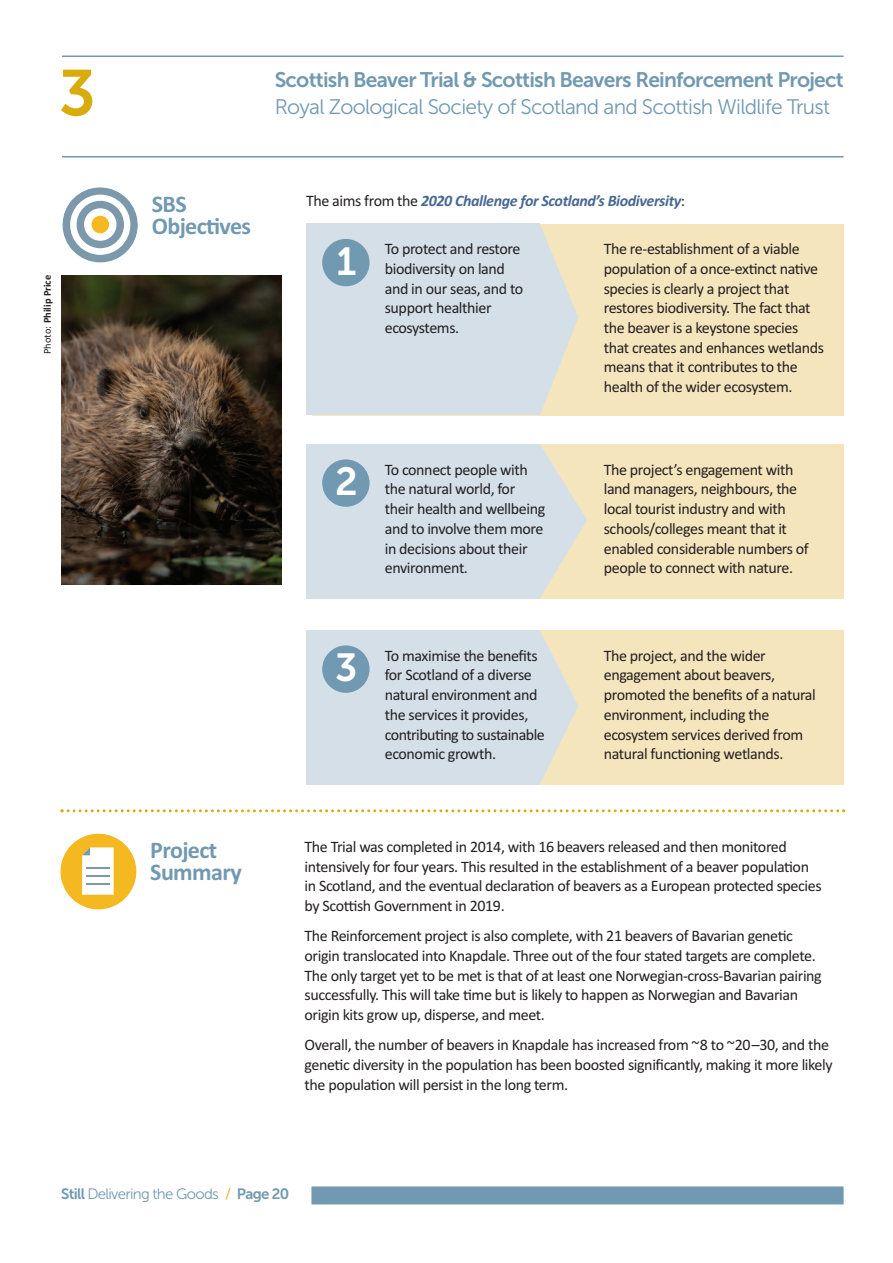
<style>
.page{position:relative;width:893px;height:1263px;background:#fff}
.page>*{position:absolute;margin:0;border:0;box-sizing:border-box;transform-origin:0 0}
.t1{font:64.5px "Museo Sans 700";color:#d9ac0c}
.t2{font:39px "Museo Sans 700";color:#fff}
.t3{font:700 24px/22px "Calibri";letter-spacing:-.025em;color:#7199b1}
.t4{font:21px "Museo Sans 300";letter-spacing:-.035em;color:#7199b1}
.t5{font:21px "Museo Sans 700";letter-spacing:-.035em;color:#7199b1}
.t6{font:16.05px/19.6px "Calibri";letter-spacing:-.025em;color:#231f20}
.t7{font:italic 700 16.05px "Calibri";letter-spacing:-.025em;color:#486893}
.t8{font:15px "Museo Sans 300";letter-spacing:-.045em;color:#7199b1}
.t9{font:700 10.5px "Calibri";color:#231f20}
.s1{font-weight:400}
.s2{font-weight:400;font-style:normal;color:#231f20}
.s3{font-family:"Museo Sans 700"}
.s4{color:#d9ac0c}
</style>
<div class="page">
<hr style="left:62px;top:55px;width:782px;height:2px;background:#7199b1">
<hr style="left:62px;top:156px;width:782px;height:1px;background:#7199b1">
<svg style="left:61px;top:809px;width:784px;height:3px"></svg>
<div style="left:311px;top:1186px;width:533px;height:18px;background:#7199b1"></div>
<svg style="left:61px;top:834px;width:75px;height:75px"></svg>
<div style="left:313px;top:224px;width:531px;height:191px;background:#f5e5bd"></div>
<div style="left:306px;top:224px;width:234px;height:191px;background:#d5dfe8"></div>
<svg style="left:77px;top:201px;width:47px;height:47px"></svg>
<div style="left:92px;top:216px;width:17px;height:17px;background:#f4b921;border-radius:50%"></div>
<div style="left:63px;top:187px;width:75px;height:75px;border:8px solid #7c98ab;border-radius:50%"></div>
<div style="left:322px;top:239px;width:48px;height:47px;background:#7199b1;border-radius:50%"></div>
<svg style="left:540px;top:225px;width:38px;height:189px"></svg>
<div style="left:313px;top:630px;width:531px;height:154px;background:#f5e5bd"></div>
<div style="left:306px;top:630px;width:234px;height:154px;background:#d5dfe8"></div>
<div style="left:322px;top:645px;width:48px;height:48px;background:#7199b1;border-radius:50%"></div>
<svg style="left:540px;top:631px;width:38px;height:153px"></svg>
<div style="left:313px;top:444px;width:531px;height:154px;background:#f5e5bd"></div>
<div style="left:306px;top:444px;width:234px;height:154px;background:#d5dfe8"></div>
<div style="left:322px;top:459px;width:48px;height:48px;background:#7199b1;border-radius:50%"></div>
<svg style="left:540px;top:445px;width:47px;height:153px"></svg>
<img style="left:61px;top:275px;width:221px;height:310px">
<h1 class="t1" style="left:59px;top:55px;width:39px">3</h1>
<p class="t9" style="left:41px;top:354px;width:81px;rotate:-90deg"><span class="s1">Photo:</span> Philip Price</p>
<h3 class="t5" style="left:275px;top:67px;width:571px">Scottish Beaver Trial &amp; Scottish Beavers Reinforcement Project</h3>
<h3 class="t4" style="left:275px;top:94px;width:557px">Royal Zoological Society of Scotland and Scottish Wildlife Trust</h3>
<h3 class="t3" style="left:152px;top:192px;width:101px">SBS<br>Objectives</h3>
<p class="t7" style="left:306px;top:191px;width:381px"><span class="s2">The aims from the</span> 2020 Challenge for Scotland’s Biodiversity<span class="s2">:</span></p>
<h2 class="t2" style="left:337px;top:239px;width:21px">1</h2>
<p class="t6" style="left:385px;top:239px;width:140px">To protect and restore biodiversity on land and in our seas, and to support healthier ecosystems.</p>
<p class="t6" style="left:604px;top:239px;width:222px">The re-establishment of a viable population of a once-extinct native species is clearly a project that restores biodiversity. The fact that the beaver is a keystone species that creates and enhances wetlands means that it contributes to the health of the wider ecosystem.</p>
<h2 class="t2" style="left:335px;top:459px;width:24px">2</h2>
<p class="t6" style="left:604px;top:459px;width:207px">The project’s engagement with land managers, neighbours, the local tourist industry and with schools/colleges meant that it enabled considerable numbers of people to connect with nature.</p>
<p class="t6" style="left:385px;top:459px;width:162px">To connect people with the natural world, for their health and wellbeing and to involve them more in decisions about their environment.</p>
<h3 class="t3" style="left:150px;top:838px;width:93px">Project<br>Summary</h3>
<p class="t6" style="left:385px;top:645px;width:161px">To maximise the benefits for Scotland of a diverse natural environment and the services it provides, contributing to sustainable economic growth.</p>
<h2 class="t2" style="left:335px;top:645px;width:24px">3</h2>
<p class="t6" style="left:604px;top:645px;width:214px">The project, and the wider engagement about beavers, promoted the benefits of a natural environment, including the ecosystem services derived from natural functioning wetlands.</p>
<p class="t6" style="left:305px;top:836px;width:519px">The Trial was completed in 2014, with 16 beavers released and then monitored intensively for four years. This resulted in the establishment of a beaver population in Scotland, and the eventual declaration of beavers as a European protected species by Scottish Government in 2019.</p>
<p class="t6" style="left:305px;top:926px;width:519px">The Reinforcement project is also complete, with 21 beavers of Bavarian genetic origin translocated into Knapdale. Three out of the four stated targets are complete.<br>The only target yet to be met is that of at least one Norwegian-cross-Bavarian pairing successfully. This will take time but is likely to happen as Norwegian and Bavarian origin kits grow up, disperse, and meet.</p>
<p class="t6" style="left:305px;top:1035px;width:530px">Overall, the number of beavers in Knapdale has increased from ~8 to ~20–30, and the genetic diversity in the population has been boosted significantly, making it more likely the population will persist in the long term.</p>
<p class="t8" style="left:61px;top:1185px;width:229px"><span class="s3">Still</span> Delivering the Goods <span class="s4">/</span> <span class="s3">Page 20</span></p>
</div>
